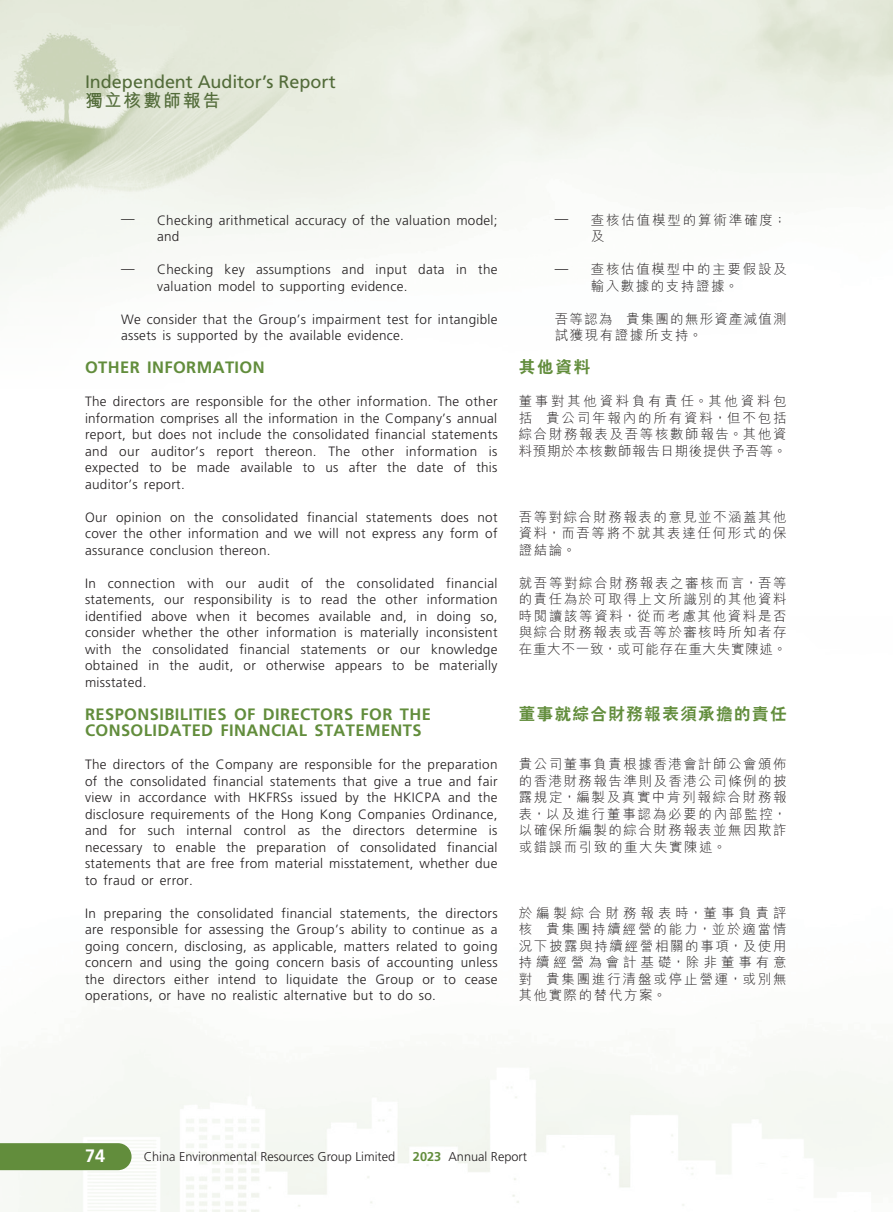
<style>
.page{position:relative;width:893px;height:1212px;background:#fff}
.page>*{position:absolute;margin:0;border:0;box-sizing:border-box;transform-origin:0 0}
.t1{font:18px "Frutiger LT Std";color:#526b39}
.t2{font:700 18px "M Hei HK";letter-spacing:.09em;color:#526b39}
.t3{font:700 18px "Frutiger LT Std";color:#fff}
._03_H1{font:700 16.5px/16.5px "Frutiger LT Std";letter-spacing:.025em;color:#628d3c}
._03_H1-2{font:800 16.5px "C Hei 2 HK";letter-spacing:.09em;color:#628d3c}
._01_Body_Text{font:300 13.5px/16.5px "Frutiger LT Std";letter-spacing:.025em;color:#231f20;text-align:justify}
._01_Body_Text-2{font:300 13.5px/16.5px "M Hei HK";letter-spacing:.115em;color:#231f20;text-align:justify}
._01_Body_Text-3{font:300 13.5px/16.5px "M Hei HK";letter-spacing:.09em;color:#231f20}
._01_Body_Text-4{font:300 13.5px/16.5px "M Hei HK";letter-spacing:.135em;color:#231f20}
.t4{font:300 12.75px "Frutiger LT Std";color:#231f20}
.s1{font-family:"Frutiger LT Std"}
.s2{font-weight:700;color:#628d3c}
</style>
<div class="page">
<img style="left:0;top:0;width:892px;height:286px">
<div style="left:0;top:1143px;width:132px;height:27px;background:#628d3c"></div>
<h1 class="t1" style="left:85px;top:71px;width:252px">Independent Auditor’s Report</h1>
<h1 class="t2" style="left:85px;top:88px;width:137px">獨立核數師報告</h1>
<p class="_01_Body_Text" style="left:157px;top:212px;width:342px;text-indent:-36px">— Checking arithmetical accuracy of the valuation model; and</p>
<p class="_01_Body_Text" style="left:157px;top:261px;width:342px;text-indent:-36px">— Checking key assumptions and input data in the valuation model to supporting evidence.</p>
<p class="_01_Body_Text" style="left:121px;top:311px;width:378px">We consider that the Group’s impairment test for intangible assets is supported by the available evidence.</p>
<p class="_03_H1" style="left:85px;top:359px;width:181px">OTHER INFORMATION</p>
<p class="_01_Body_Text" style="left:85px;top:393px;width:414px">The directors are responsible for the other information. The other information comprises all the information in the Company’s annual report, but does not include the consolidated financial statements and our auditor’s report thereon. The other information is expected to be made available to us after the date of this auditor’s report.</p>
<p class="_01_Body_Text" style="left:85px;top:509px;width:414px">Our opinion on the consolidated financial statements does not cover the other information and we will not express any form of assurance conclusion thereon.</p>
<p class="_01_Body_Text" style="left:85px;top:575px;width:414px">In connection with our audit of the consolidated financial statements, our responsibility is to read the other information identified above when it becomes available and, in doing so, consider whether the other information is materially inconsistent with the consolidated financial statements or our knowledge obtained in the audit, or otherwise appears to be materially misstated.</p>
<p class="_03_H1" style="left:85px;top:706px;width:347px">RESPONSIBILITIES OF DIRECTORS FOR THE<br>CONSOLIDATED FINANCIAL STATEMENTS</p>
<p class="_01_Body_Text" style="left:85px;top:756px;width:414px">The directors of the Company are responsible for the preparation of the consolidated financial statements that give a true and fair view in accordance with HKFRSs issued by the HKICPA and the disclosure requirements of the Hong Kong Companies Ordinance, and for such internal control as the directors determine is necessary to enable the preparation of consolidated financial statements that are free from material misstatement, whether due to fraud or error.</p>
<p class="_01_Body_Text" style="left:85px;top:905px;width:414px">In preparing the consolidated financial statements, the directors are responsible for assessing the Group’s ability to continue as a going concern, disclosing, as applicable, matters related to going concern and using the going concern basis of accounting unless the directors either intend to liquidate the Group or to cease operations, or have no realistic alternative but to do so.</p>
<p class="_01_Body_Text-4" style="left:591px;top:211px;width:197px;text-indent:-36px"><span class="s1">—</span> 查核估值模型的算術準確度；及</p>
<p class="_01_Body_Text-2" style="left:591px;top:260px;width:197px;text-indent:-36px"><span class="s1">—</span> 查核估值模型中的主要假設及輸入數據的支持證據。</p>
<p class="_01_Body_Text-3" style="left:555px;top:310px;width:233px">吾等認為 貴集團的無形資產減值測試獲現有證據所支持。</p>
<p class="_03_H1-2" style="left:519px;top:356px;width:73px">其他資料</p>
<p class="_01_Body_Text-2" style="left:519px;top:392px;width:269px">董事對其他資料負有責任。其他資料包括 貴公司年報內的所有資料，但不包括綜合財務報表及吾等核數師報告。其他資料預期於本核數師報告日期後提供予吾等。</p>
<p class="_01_Body_Text-2" style="left:519px;top:508px;width:269px">吾等對綜合財務報表的意見並不涵蓋其他資料，而吾等將不就其表達任何形式的保證結論。</p>
<p class="_01_Body_Text-2" style="left:519px;top:574px;width:269px">就吾等對綜合財務報表之審核而言，吾等的責任為於可取得上文所識別的其他資料時閱讀該等資料，從而考慮其他資料是否與綜合財務報表或吾等於審核時所知者存在重大不一致，或可能存在重大失實陳述。</p>
<p class="_03_H1-2" style="left:519px;top:703px;width:269px">董事就綜合財務報表須承擔的責任</p>
<p class="_01_Body_Text-2" style="left:519px;top:755px;width:269px">貴公司董事負責根據香港會計師公會頒佈的香港財務報告準則及香港公司條例的披露規定，編製及真實中肯列報綜合財務報表，以及進行董事認為必要的內部監控，以確保所編製的綜合財務報表並無因欺詐或錯誤而引致的重大失實陳述。</p>
<p class="_01_Body_Text-2" style="left:519px;top:904px;width:269px">於編製綜合財務報表時，董事負責評核 貴集團持續經營的能力，並於適當情況下披露與持續經營相關的事項，及使用持續經營為會計基礎，除非董事有意對 貴集團進行清盤或停止營運，或別無其他實際的替代方案。</p>
<h1 class="t3" style="left:85px;top:1145px;width:22px">74</h1>
<p class="t4" style="left:144px;top:1149px;width:253px">China Environmental Resources Group Limited</p>
<p class="t4" style="left:413px;top:1149px;width:116px"><span class="s2">2023</span> Annual Report</p>
</div>
